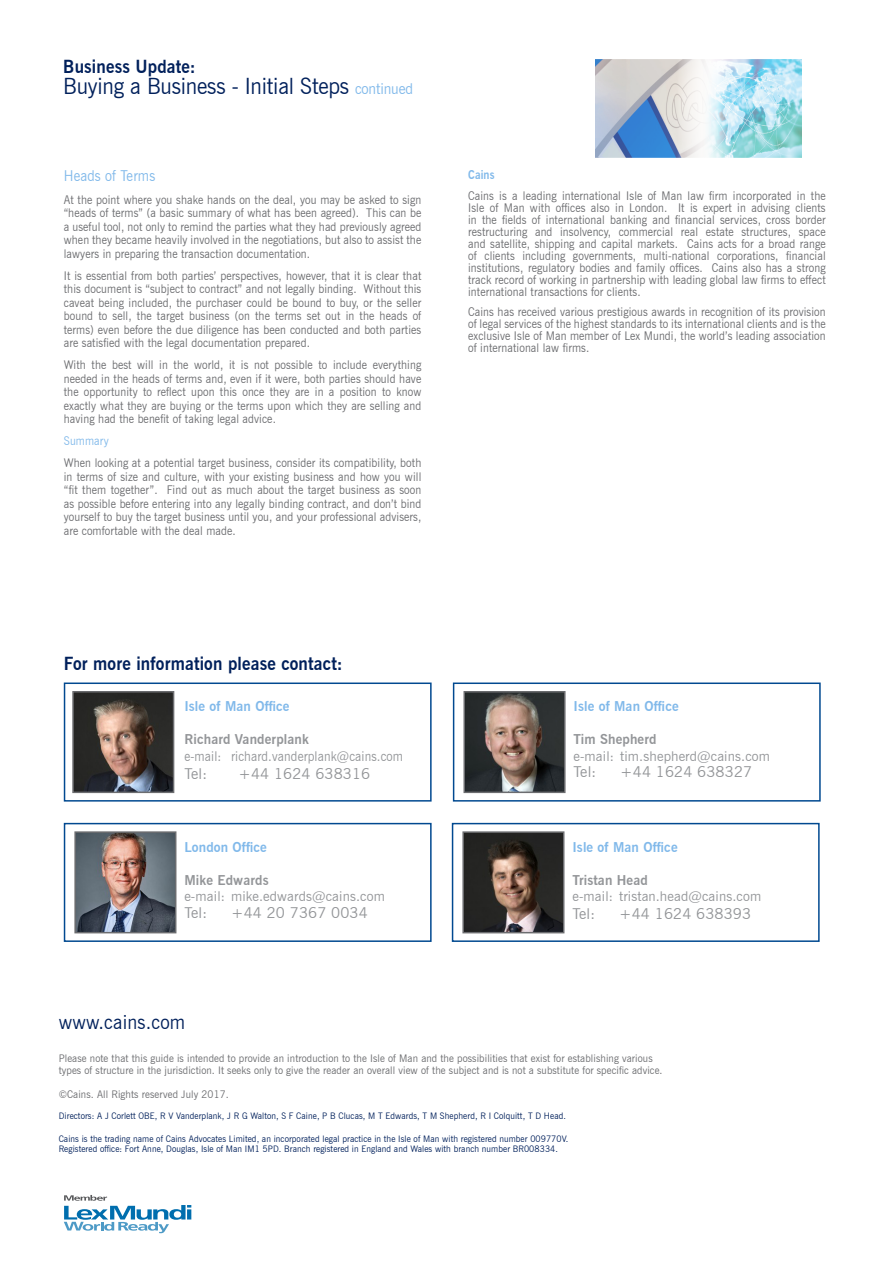
<style>
.page{position:relative;width:893px;height:1263px;background:#fff}
.page>*{position:absolute;margin:0;border:0;box-sizing:border-box;transform-origin:0 0}
.Biog{font:22.5px "News Gothic BT";letter-spacing:-.01em;color:#00205b;scale:.95 1}
.Biog-2{font:19.5px "News Gothic BT";letter-spacing:.01em;color:#00205b;scale:.95 1}
.Biog-3{font:700 18px "News Gothic BT";letter-spacing:.01em;color:#00205b;scale:.95 1}
.Biog-4{font:15px "News Gothic BT";letter-spacing:.01em;color:#939598}
.Biog-5{font:15px "News Gothic BT";letter-spacing:.01em;color:#81b9ea;scale:.91 1}
.Biog-6{font:13.5px "News Gothic BT";letter-spacing:.01em;color:#939598}
.Biog-7{font:700 13.5px "News Gothic BT";letter-spacing:.01em;color:#81b9ea}
.Biog-8{font:700 13.5px "News Gothic BT";letter-spacing:.01em;color:#939598}
.Biog-9{font:13.5px "News Gothic BT";letter-spacing:.01em;color:#939598;scale:.91 1}
.Biog-10{font:12px/13.5px "News Gothic BT";letter-spacing:.01em;color:#6c6d70;text-align:justify;scale:.91 1}
.Biog-11{font:12px "News Gothic BT";letter-spacing:.01em;color:#81b9ea;scale:.91 1}
.Biog-12{font:700 12px "News Gothic BT";letter-spacing:.01em;color:#81b9ea;scale:.91 1}
.Biog-13{font:10.5px "News Gothic BT";letter-spacing:.01em;color:#6c6d70;scale:.95 1}
.Biog-14{font:9px "News Gothic BT";letter-spacing:.01em;color:#00205b;scale:.95 1}
.s1{font-size:15px;color:#81b9ea}
</style>
<div class="page">
<img style="left:595px;top:60px;width:106px;height:97px">
<img style="left:701px;top:60px;width:101px;height:97px">
<svg style="left:64px;top:1195px;width:127px;height:38px"></svg>
<div style="left:64px;top:682px;width:368px;height:119px;border:2px solid #014990"></div>
<img style="left:75px;top:694px;width:96px;height:96px">
<div style="left:72px;top:691px;width:102px;height:102px;border:2px solid #6c6d70"></div>
<div style="left:64px;top:823px;width:368px;height:119px;border:2px solid #014990"></div>
<img style="left:77px;top:834px;width:96px;height:96px">
<div style="left:74px;top:831px;width:102px;height:102px;border:2px solid #6c6d70"></div>
<div style="left:453px;top:682px;width:368px;height:119px;border:2px solid #014990"></div>
<img style="left:466px;top:694px;width:97px;height:96px">
<div style="left:463px;top:691px;width:103px;height:102px;border:2px solid #6c6d70"></div>
<div style="left:452px;top:823px;width:368px;height:119px;border:2px solid #014990"></div>
<img style="left:465px;top:834px;width:96px;height:96px">
<div style="left:462px;top:831px;width:102px;height:102px;border:2px solid #6c6d70"></div>
<p class="Biog-3" style="left:63px;top:56px;width:141px">Business Update:</p>
<p class="Biog" style="left:63px;top:73px;width:370px">Buying a Business - Initial Steps <span class="s1">continued</span></p>
<p class="Biog-5" style="left:64px;top:167px;width:102px">Heads of Terms</p>
<p class="Biog-10" style="left:64px;top:192px;width:394px">At the point where you shake hands on the deal, you may be asked to sign “heads of terms” (a basic summary of what has been agreed). This can be a useful tool, not only to remind the parties what they had previously agreed when they became heavily involved in the negotiations, but also to assist the lawyers in preparing the transaction documentation.</p>
<p class="Biog-10" style="left:64px;top:268px;width:394px">It is essential from both parties’ perspectives, however, that it is clear that this document is “subject to contract” and not legally binding. Without this caveat being included, the purchaser could be bound to buy, or the seller bound to sell, the target business (on the terms set out in the heads of terms) even before the due diligence has been conducted and both parties are satisfied with the legal documentation prepared.</p>
<p class="Biog-10" style="left:64px;top:358px;width:394px">With the best will in the world, it is not possible to include everything needed in the heads of terms and, even if it were, both parties should have the opportunity to reflect upon this once they are in a position to know exactly what they are buying or the terms upon which they are selling and having had the benefit of taking legal advice.</p>
<p class="Biog-11" style="left:64px;top:433px;width:51px">Summary</p>
<p class="Biog-10" style="left:64px;top:456px;width:394px">When looking at a potential target business, consider its compatibility, both in terms of size and culture, with your existing business and how you will “fit them together”. Find out as much about the target business as soon as possible before entering into any legally binding contract, and don’t bind yourself to buy the target business until you, and your professional advisers, are comfortable with the deal made.</p>
<p class="Biog-12" style="left:468px;top:168px;width:31px">Cains</p>
<p class="Biog-10" style="left:468px;top:189px;width:394px;line-height:12px">Cains is a leading international Isle of Man law firm incorporated in the Isle of Man with offices also in London. It is expert in advising clients in the fields of international banking and financial services, cross border restructuring and insolvency, commercial real estate structures, space and satellite, shipping and capital markets. Cains acts for a broad range of clients including governments, multi-national corporations, financial institutions, regulatory bodies and family offices. Cains also has a strong track record of working in partnership with leading global law firms to effect international transactions for clients.</p>
<p class="Biog-10" style="left:468px;top:306px;width:394px;line-height:12px">Cains has received various prestigious awards in recognition of its provision of legal services of the highest standards to its international clients and is the exclusive Isle of Man member of Lex Mundi, the world’s leading association of international law firms.</p>
<p class="Biog-3" style="left:64px;top:652px;width:295px">For more information please contact:</p>
<p class="Biog-7" style="left:184px;top:698px;width:107px">Isle of Man Office</p>
<p class="Biog-8" style="left:184px;top:731px;width:126px">Richard Vanderplank</p>
<p class="Biog-9" style="left:184px;top:748px;width:242px">e-mail: richard.vanderplank@cains.com</p>
<p class="Biog-4" style="left:184px;top:764px;width:24px">Tel:</p>
<p class="Biog-4" style="left:238px;top:764px;width:133px">+44 1624 638316</p>
<p class="Biog-7" style="left:184px;top:839px;width:84px">London Office</p>
<p class="Biog-8" style="left:184px;top:872px;width:86px">Mike Edwards</p>
<p class="Biog-6" style="left:184px;top:888px;width:202px">e-mail: mike.edwards@cains.com</p>
<p class="Biog-4" style="left:184px;top:903px;width:24px">Tel:</p>
<p class="Biog-4" style="left:231px;top:903px;width:138px">+44 20 7367 0034</p>
<p class="Biog-7" style="left:573px;top:698px;width:107px">Isle of Man Office</p>
<p class="Biog-8" style="left:573px;top:731px;width:85px">Tim Shepherd</p>
<p class="Biog-6" style="left:573px;top:748px;width:198px">e-mail: tim.shepherd@cains.com</p>
<p class="Biog-4" style="left:573px;top:763px;width:24px">Tel:</p>
<p class="Biog-4" style="left:620px;top:763px;width:133px">+44 1624 638327</p>
<p class="Biog-7" style="left:572px;top:839px;width:107px">Isle of Man Office</p>
<p class="Biog-8" style="left:572px;top:872px;width:77px">Tristan Head</p>
<p class="Biog-6" style="left:572px;top:888px;width:190px">e-mail: tristan.head@cains.com</p>
<p class="Biog-4" style="left:572px;top:905px;width:24px">Tel:</p>
<p class="Biog-4" style="left:619px;top:905px;width:133px">+44 1624 638393</p>
<p class="Biog-2" style="left:59px;top:1011px;width:135px">www.cains.com</p>
<p class="Biog-13" style="left:59px;top:1052px;width:627px">Please note that this guide is intended to provide an introduction to the Isle of Man and the possibilities that exist for establishing various</p>
<p class="Biog-13" style="left:59px;top:1064px;width:637px">types of structure in the jurisdiction. It seeks only to give the reader an overall view of the subject and is not a substitute for specific advice.</p>
<p class="Biog-13" style="left:59px;top:1088px;width:181px">©Cains. All Rights reserved July 2017.</p>
<p class="Biog-14" style="left:59px;top:1110px;width:535px">Directors: A J Corlett OBE, R V Vanderplank, J R G Walton, S F Caine, P B Clucas, M T Edwards, T M Shepherd, R I Colquitt, T D Head.</p>
<p class="Biog-14" style="left:59px;top:1133px;width:538px">Cains is the trading name of Cains Advocates Limited, an incorporated legal practice in the Isle of Man with registered number 009770V.</p>
<p class="Biog-14" style="left:59px;top:1144px;width:527px">Registered office: Fort Anne, Douglas, Isle of Man IM1 5PD. Branch registered in England and Wales with branch number BR008334.</p>
</div>
